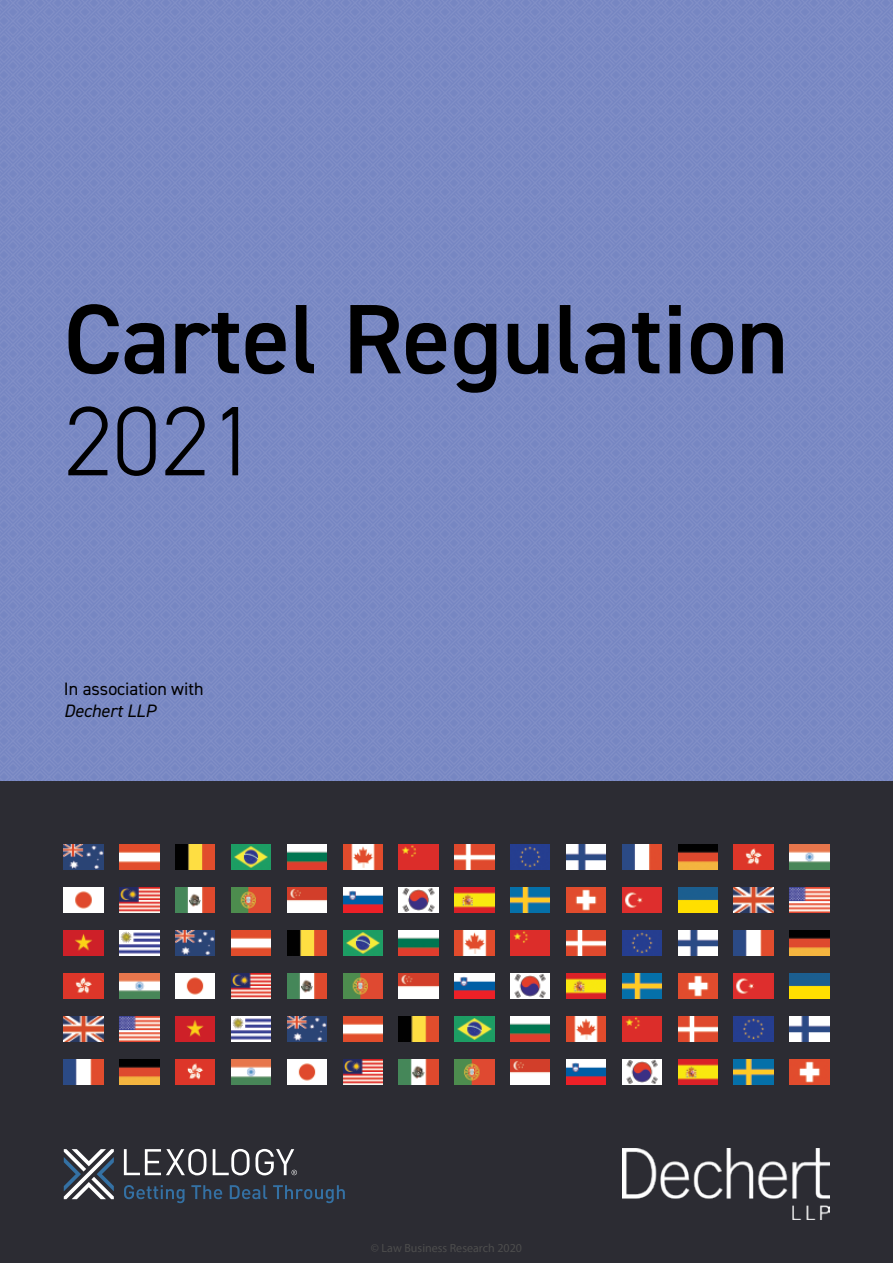
<style>
.page{position:relative;width:893px;height:1263px;background:#2c2c33}
.page>*{position:absolute;margin:0;border:0;box-sizing:border-box;transform-origin:0 0}
.t1{font:600 99px "DIN2014";color:#000}
.t2{font:300 99px "DIN2014";color:#000}
.t3{font:18px "DIN2014";color:#000}
.t4{font:italic 18px "DIN2014";color:#000}
.t5{font:12px "Myriad Pro";color:#4d4d4d}
</style>
<div class="page">
<svg style="left:64px;top:1149px;width:50px;height:50px"></svg>
<svg style="left:124px;top:1149px;width:82px;height:26px"></svg>
<svg style="left:213px;top:1149px;width:84px;height:26px"></svg>
<svg style="left:124px;top:1185px;width:61px;height:18px"></svg>
<svg style="left:191px;top:1185px;width:31px;height:14px"></svg>
<svg style="left:230px;top:1185px;width:37px;height:14px"></svg>
<svg style="left:273px;top:1185px;width:72px;height:18px"></svg>
<div style="left:0;top:0;width:893px;height:780px;background:#7a89c4"></div>
<img style="left:64px;top:844px;width:39px;height:26px">
<img style="left:678px;top:844px;width:39px;height:26px">
<img style="left:120px;top:844px;width:39px;height:26px">
<img style="left:734px;top:844px;width:39px;height:26px">
<img style="left:175px;top:844px;width:40px;height:26px">
<img style="left:790px;top:844px;width:39px;height:26px">
<img style="left:231px;top:844px;width:40px;height:26px">
<img style="left:287px;top:844px;width:40px;height:26px">
<img style="left:343px;top:844px;width:39px;height:26px">
<img style="left:399px;top:844px;width:39px;height:26px">
<img style="left:455px;top:844px;width:39px;height:26px">
<img style="left:511px;top:844px;width:39px;height:26px">
<img style="left:566px;top:844px;width:40px;height:26px">
<img style="left:622px;top:844px;width:40px;height:26px">
<img style="left:120px;top:1059px;width:39px;height:26px">
<img style="left:175px;top:1059px;width:40px;height:26px">
<img style="left:231px;top:1059px;width:40px;height:26px">
<img style="left:287px;top:1059px;width:40px;height:26px">
<img style="left:343px;top:1059px;width:39px;height:26px">
<img style="left:399px;top:1059px;width:39px;height:26px">
<img style="left:64px;top:1059px;width:39px;height:26px">
<img style="left:455px;top:1059px;width:39px;height:26px">
<img style="left:511px;top:1059px;width:39px;height:26px">
<img style="left:566px;top:1059px;width:40px;height:26px">
<img style="left:622px;top:1059px;width:40px;height:26px">
<img style="left:678px;top:1059px;width:39px;height:26px">
<img style="left:734px;top:1059px;width:39px;height:26px">
<img style="left:790px;top:1059px;width:39px;height:26px">
<img style="left:64px;top:973px;width:39px;height:26px">
<img style="left:120px;top:973px;width:39px;height:26px">
<img style="left:175px;top:973px;width:40px;height:26px">
<img style="left:231px;top:973px;width:40px;height:26px">
<img style="left:287px;top:973px;width:40px;height:26px">
<img style="left:343px;top:973px;width:39px;height:26px">
<img style="left:399px;top:973px;width:39px;height:26px">
<img style="left:455px;top:973px;width:39px;height:26px">
<img style="left:511px;top:973px;width:39px;height:26px">
<img style="left:566px;top:973px;width:40px;height:26px">
<img style="left:622px;top:973px;width:40px;height:26px">
<img style="left:678px;top:973px;width:39px;height:26px">
<img style="left:734px;top:973px;width:39px;height:26px">
<img style="left:790px;top:973px;width:39px;height:26px">
<img style="left:64px;top:887px;width:39px;height:26px">
<img style="left:120px;top:887px;width:39px;height:26px">
<img style="left:175px;top:887px;width:40px;height:26px">
<img style="left:231px;top:887px;width:40px;height:26px">
<img style="left:287px;top:887px;width:40px;height:26px">
<img style="left:343px;top:887px;width:39px;height:26px">
<img style="left:399px;top:887px;width:39px;height:26px">
<img style="left:455px;top:887px;width:39px;height:26px">
<img style="left:511px;top:887px;width:39px;height:26px">
<img style="left:566px;top:887px;width:40px;height:26px">
<img style="left:622px;top:887px;width:40px;height:26px">
<img style="left:678px;top:887px;width:39px;height:26px">
<img style="left:734px;top:887px;width:39px;height:26px">
<img style="left:790px;top:887px;width:39px;height:26px">
<img style="left:175px;top:930px;width:40px;height:26px">
<img style="left:790px;top:930px;width:39px;height:26px">
<img style="left:231px;top:930px;width:40px;height:26px">
<img style="left:287px;top:930px;width:40px;height:26px">
<img style="left:343px;top:930px;width:39px;height:26px">
<img style="left:399px;top:930px;width:39px;height:26px">
<img style="left:455px;top:930px;width:39px;height:26px">
<img style="left:511px;top:930px;width:39px;height:26px">
<img style="left:566px;top:930px;width:40px;height:26px">
<img style="left:622px;top:930px;width:40px;height:26px">
<img style="left:678px;top:930px;width:39px;height:26px">
<img style="left:734px;top:930px;width:39px;height:26px">
<img style="left:64px;top:930px;width:39px;height:26px">
<img style="left:120px;top:930px;width:39px;height:26px">
<img style="left:287px;top:1016px;width:40px;height:26px">
<img style="left:343px;top:1016px;width:39px;height:26px">
<img style="left:399px;top:1016px;width:39px;height:26px">
<img style="left:455px;top:1016px;width:39px;height:26px">
<img style="left:511px;top:1016px;width:39px;height:26px">
<img style="left:566px;top:1016px;width:40px;height:26px">
<img style="left:622px;top:1016px;width:40px;height:26px">
<img style="left:678px;top:1016px;width:39px;height:26px">
<img style="left:734px;top:1016px;width:39px;height:26px">
<img style="left:790px;top:1016px;width:39px;height:26px">
<img style="left:64px;top:1016px;width:39px;height:26px">
<img style="left:120px;top:1016px;width:39px;height:26px">
<img style="left:175px;top:1016px;width:40px;height:26px">
<img style="left:231px;top:1016px;width:40px;height:26px">
<img style="left:622px;top:1149px;width:207px;height:70px">
<h1 class="t1" style="left:64px;top:274px;width:726px">Cartel Regulation</h1>
<h1 class="t2" style="left:64px;top:381px;width:196px">2021</h1>
<h2 class="t3" style="left:64px;top:678px;width:141px">In association with</h2>
<h2 class="t4" style="left:64px;top:699px;width:93px">Dechert LLP</h2>
<p class="t5" style="left:371px;top:1240px;width:153px">© Law Business Research 2020</p>
</div>
